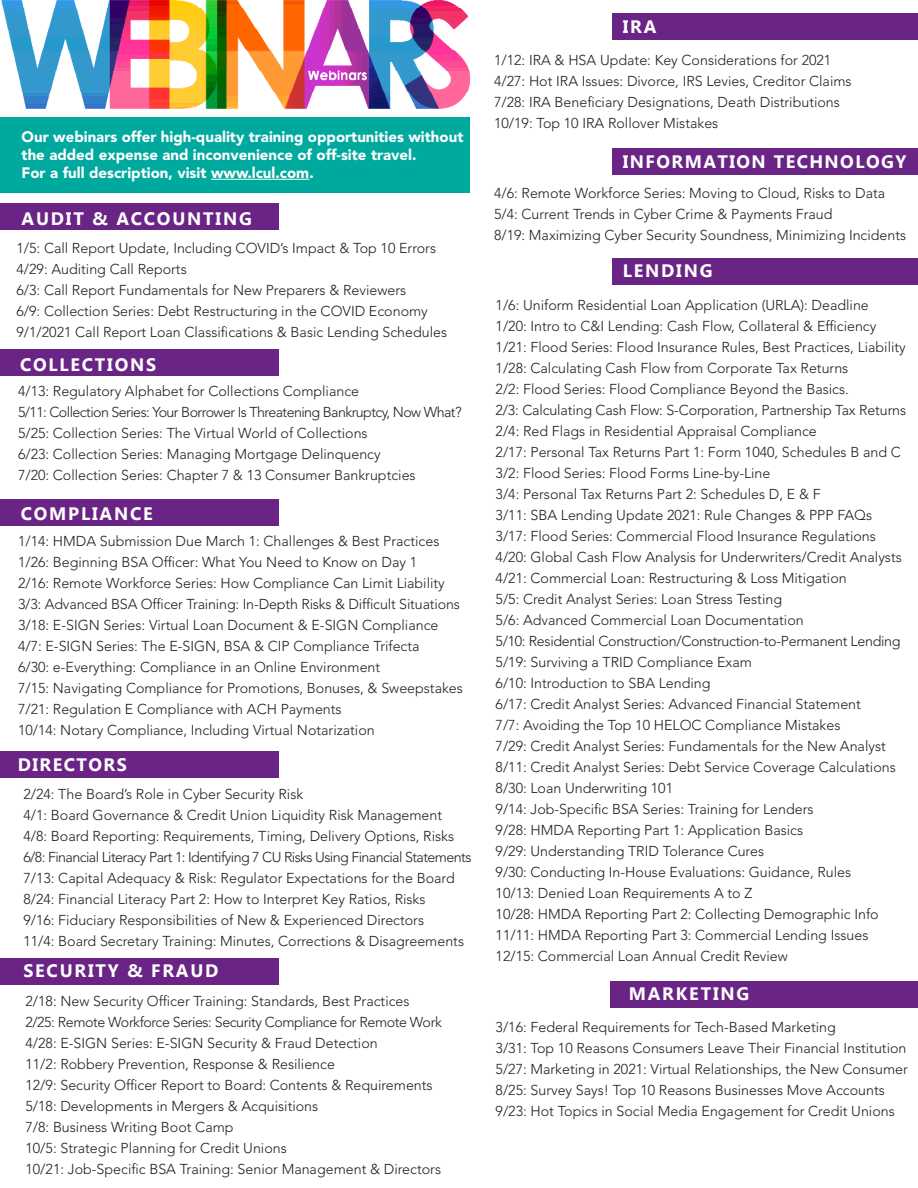
<style>
.page{position:relative;width:918px;height:1188px;background:#fff}
.page>*{position:absolute;margin:0;border:0;box-sizing:border-box;transform-origin:0 0}
.t1{font:700 18px "Myanmar Text";letter-spacing:.1em;color:#fff}
.t2{font:700 18px "Myanmar Text";letter-spacing:.08em;color:#fff}
.t3{font:900 15px/18px "Avenir LT Std";color:#fff}
.t4{font:300 14.25px/21px "Avenir LT Std";color:#231f20}
.t5{font:300 14.25px "Avenir LT Std";letter-spacing:-.04em;color:#231f20}
.t6{font:300 14.25px "Avenir LT Std";letter-spacing:-.02em;color:#231f20}
.t7{font:300 14.25px "Avenir LT Std";letter-spacing:-.03em;color:#231f20}
</style>
<div class="page">
<div style="left:612px;top:14px;width:306px;height:26px;background:#6a2485"></div>
<div style="left:612px;top:148px;width:306px;height:28px;background:#6a2485"></div>
<div style="left:610px;top:981px;width:308px;height:27px;background:#6a2485"></div>
<div style="left:612px;top:258px;width:306px;height:27px;background:#6a2485"></div>
<div style="left:0;top:958px;width:278px;height:27px;background:#6a2485"></div>
<div style="left:0;top:751px;width:278px;height:27px;background:#6a2485"></div>
<div style="left:0;top:499px;width:278px;height:27px;background:#6a2485"></div>
<div style="left:0;top:349px;width:278px;height:27px;background:#6a2485"></div>
<div style="left:0;top:203px;width:278px;height:27px;background:#6a2485"></div>
<div style="left:0;top:88px;width:470px;height:104px;background:#00a99e"></div>
<hr style="left:211px;top:179px;width:98px;height:1px;background:#fff">
<img style="left:0;top:0;width:470px;height:117px">
<p class="t3" style="left:22px;top:127px;width:443px">Our webinars offer high-quality training opportunities without the added expense and inconvenience of off-site travel.<br>For a full description, visit www.lcul.com.</p>
<p class="t1" style="left:22px;top:208px;width:232px">AUDIT &amp; ACCOUNTING</p>
<p class="t4" style="left:16px;top:238px;width:421px">1/5: Call Report Update, Including COVID’s Impact &amp; Top 10 Errors</p>
<p class="t4" style="left:16px;top:259px;width:172px">4/29: Auditing Call Reports</p>
<p class="t4" style="left:16px;top:280px;width:391px">6/3: Call Report Fundamentals for New Preparers &amp; Reviewers</p>
<p class="t4" style="left:16px;top:301px;width:413px">6/9: Collection Series: Debt Restructuring in the COVID Economy</p>
<p class="t4" style="left:16px;top:322px;width:432px">9/1/2021 Call Report Loan Classifications &amp; Basic Lending Schedules</p>
<p class="t1" style="left:20px;top:354px;width:138px">COLLECTIONS</p>
<p class="t4" style="left:18px;top:381px;width:343px">4/13: Regulatory Alphabet for Collections Compliance</p>
<p class="t5" style="left:18px;top:404px;width:445px">5/11: Collection Series: Your Borrower Is Threatening Bankruptcy, Now What?</p>
<p class="t4" style="left:18px;top:423px;width:351px">5/25: Collection Series: The Virtual World of Collections</p>
<p class="t4" style="left:18px;top:444px;width:364px">6/23: Collection Series: Managing Mortgage Delinquency</p>
<p class="t4" style="left:18px;top:465px;width:399px">7/20: Collection Series: Chapter 7 &amp; 13 Consumer Bankruptcies</p>
<p class="t1" style="left:21px;top:503px;width:133px">COMPLIANCE</p>
<p class="t4" style="left:18px;top:530px;width:423px">1/14: HMDA Submission Due March 1: Challenges &amp; Best Practices</p>
<p class="t4" style="left:18px;top:551px;width:401px">1/26: Beginning BSA Officer: What You Need to Know on Day 1</p>
<p class="t4" style="left:18px;top:572px;width:428px">2/16: Remote Workforce Series: How Compliance Can Limit Liability</p>
<p class="t4" style="left:18px;top:593px;width:444px">3/3: Advanced BSA Officer Training: In-Depth Risks &amp; Difficult Situations</p>
<p class="t4" style="left:18px;top:614px;width:422px">3/18: E-SIGN Series: Virtual Loan Document &amp; E-SIGN Compliance</p>
<p class="t4" style="left:18px;top:635px;width:403px">4/7: E-SIGN Series: The E-SIGN, BSA &amp; CIP Compliance Trifecta<br>6/30: e-Everything: Compliance in an Online Environment</p>
<p class="t4" style="left:18px;top:677px;width:446px">7/15: Navigating Compliance for Promotions, Bonuses, &amp; Sweepstakes</p>
<p class="t4" style="left:18px;top:698px;width:325px">7/21: Regulation E Compliance with ACH Payments</p>
<p class="t4" style="left:18px;top:719px;width:358px">10/14: Notary Compliance, Including Virtual Notarization</p>
<p class="t2" style="left:18px;top:754px;width:111px">DIRECTORS</p>
<p class="t4" style="left:23px;top:784px;width:281px">2/24: The Board’s Role in Cyber Security Risk</p>
<p class="t4" style="left:23px;top:805px;width:420px">4/1: Board Governance &amp; Credit Union Liquidity Risk Management</p>
<p class="t4" style="left:23px;top:826px;width:432px">4/8: Board Reporting: Requirements, Timing, Delivery Options, Risks</p>
<p class="t5" style="left:23px;top:849px;width:450px">6/8: Financial Literacy Part 1: Identifying 7 CU Risks Using Financial Statements</p>
<p class="t4" style="left:23px;top:868px;width:433px">7/13: Capital Adequacy &amp; Risk: Regulator Expectations for the Board</p>
<p class="t4" style="left:23px;top:889px;width:404px">8/24: Financial Literacy Part 2: How to Interpret Key Ratios, Risks</p>
<p class="t4" style="left:23px;top:910px;width:402px">9/16: Fiduciary Responsibilities of New &amp; Experienced Directors</p>
<p class="t4" style="left:23px;top:931px;width:442px">11/4: Board Secretary Training: Minutes, Corrections &amp; Disagreements</p>
<p class="t1" style="left:23px;top:961px;width:197px">SECURITY &amp; FRAUD</p>
<p class="t4" style="left:26px;top:990px;width:386px">2/18: New Security Officer Training: Standards, Best Practices</p>
<p class="t7" style="left:26px;top:1013px;width:418px">2/25: Remote Workforce Series: Security Compliance for Remote Work</p>
<p class="t4" style="left:26px;top:1032px;width:354px">4/28: E-SIGN Series: E-SIGN Security &amp; Fraud Detection</p>
<p class="t4" style="left:26px;top:1053px;width:311px">11/2: Robbery Prevention, Response &amp; Resilience</p>
<p class="t4" style="left:26px;top:1074px;width:409px">12/9: Security Officer Report to Board: Contents &amp; Requirements</p>
<p class="t4" style="left:26px;top:1095px;width:294px">5/18: Developments in Mergers &amp; Acquisitions</p>
<p class="t4" style="left:26px;top:1116px;width:210px">7/8: Business Writing Boot Camp</p>
<p class="t4" style="left:26px;top:1137px;width:263px">10/5: Strategic Planning for Credit Unions</p>
<p class="t4" style="left:26px;top:1158px;width:417px">10/21: Job-Specific BSA Training: Senior Management &amp; Directors</p>
<p class="t1" style="left:623px;top:16px;width:35px">IRA</p>
<p class="t4" style="left:494px;top:50px;width:339px">1/12: IRA &amp; HSA Update: Key Considerations for 2021</p>
<p class="t4" style="left:494px;top:71px;width:359px">4/27: Hot IRA Issues: Divorce, IRS Levies, Creditor Claims</p>
<p class="t4" style="left:494px;top:92px;width:347px">7/28: IRA Beneficiary Designations, Death Distributions</p>
<p class="t4" style="left:494px;top:113px;width:226px">10/19: Top 10 IRA Rollover Mistakes</p>
<p class="t2" style="left:623px;top:151px;width:285px">INFORMATION TECHNOLOGY</p>
<p class="t4" style="left:494px;top:183px;width:393px">4/6: Remote Workforce Series: Moving to Cloud, Risks to Data</p>
<p class="t4" style="left:494px;top:204px;width:340px">5/4: Current Trends in Cyber Crime &amp; Payments Fraud</p>
<p class="t4" style="left:494px;top:225px;width:414px">8/19: Maximizing Cyber Security Soundness, Minimizing Incidents</p>
<p class="t1" style="left:623px;top:260px;width:91px">LENDING</p>
<p class="t4" style="left:496px;top:295px;width:375px">1/6: Uniform Residential Loan Application (URLA): Deadline</p>
<p class="t4" style="left:496px;top:316px;width:382px">1/20: Intro to C&amp;I Lending: Cash Flow, Collateral &amp; Efficiency</p>
<p class="t4" style="left:496px;top:337px;width:412px">1/21: Flood Series: Flood Insurance Rules, Best Practices, Liability</p>
<p class="t4" style="left:496px;top:358px;width:354px">1/28: Calculating Cash Flow from Corporate Tax Returns</p>
<p class="t4" style="left:496px;top:379px;width:355px">2/2: Flood Series: Flood Compliance Beyond the Basics.</p>
<p class="t4" style="left:496px;top:400px;width:412px">2/3: Calculating Cash Flow: S-Corporation, Partnership Tax Returns</p>
<p class="t4" style="left:496px;top:421px;width:323px">2/4: Red Flags in Residential Appraisal Compliance</p>
<p class="t4" style="left:496px;top:442px;width:407px">2/17: Personal Tax Returns Part 1: Form 1040, Schedules B and C</p>
<p class="t4" style="left:496px;top:463px;width:276px">3/2: Flood Series: Flood Forms Line-by-Line</p>
<p class="t4" style="left:496px;top:484px;width:327px">3/4: Personal Tax Returns Part 2: Schedules D, E &amp; F</p>
<p class="t4" style="left:496px;top:505px;width:378px">3/11: SBA Lending Update 2021: Rule Changes &amp; PPP FAQs</p>
<p class="t4" style="left:496px;top:526px;width:382px">3/17: Flood Series: Commercial Flood Insurance Regulations</p>
<p class="t4" style="left:496px;top:547px;width:408px">4/20: Global Cash Flow Analysis for Underwriters/Credit Analysts</p>
<p class="t4" style="left:496px;top:568px;width:353px">4/21: Commercial Loan: Restructuring &amp; Loss Mitigation</p>
<p class="t4" style="left:496px;top:589px;width:288px">5/5: Credit Analyst Series: Loan Stress Testing</p>
<p class="t4" style="left:496px;top:610px;width:310px">5/6: Advanced Commercial Loan Documentation</p>
<p class="t6" style="left:496px;top:633px;width:406px">5/10: Residential Construction/Construction-to-Permanent Lending</p>
<p class="t4" style="left:496px;top:652px;width:258px">5/19: Surviving a TRID Compliance Exam</p>
<p class="t4" style="left:496px;top:673px;width:216px">6/10: Introduction to SBA Lending</p>
<p class="t4" style="left:496px;top:694px;width:367px">6/17: Credit Analyst Series: Advanced Financial Statement<br>7/7: Avoiding the Top 10 HELOC Compliance Mistakes</p>
<p class="t4" style="left:496px;top:736px;width:392px">7/29: Credit Analyst Series: Fundamentals for the New Analyst</p>
<p class="t4" style="left:496px;top:757px;width:402px">8/11: Credit Analyst Series: Debt Service Coverage Calculations</p>
<p class="t4" style="left:496px;top:778px;width:179px">8/30: Loan Underwriting 101</p>
<p class="t4" style="left:496px;top:799px;width:319px">9/14: Job-Specific BSA Series: Training for Lenders</p>
<p class="t4" style="left:496px;top:820px;width:309px">9/28: HMDA Reporting Part 1: Application Basics</p>
<p class="t4" style="left:496px;top:841px;width:270px">9/29: Understanding TRID Tolerance Cures</p>
<p class="t4" style="left:496px;top:862px;width:357px">9/30: Conducting In-House Evaluations: Guidance, Rules<br>10/13: Denied Loan Requirements A to Z</p>
<p class="t4" style="left:496px;top:904px;width:385px">10/28: HMDA Reporting Part 2: Collecting Demographic Info</p>
<p class="t4" style="left:496px;top:925px;width:374px">11/11: HMDA Reporting Part 3: Commercial Lending Issues</p>
<p class="t4" style="left:496px;top:946px;width:294px">12/15: Commercial Loan Annual Credit Review</p>
<p class="t1" style="left:629px;top:984px;width:122px">MARKETING</p>
<p class="t4" style="left:496px;top:1017px;width:342px">3/16: Federal Requirements for Tech-Based Marketing</p>
<p class="t4" style="left:496px;top:1038px;width:412px">3/31: Top 10 Reasons Consumers Leave Their Financial Institution</p>
<p class="t4" style="left:496px;top:1059px;width:414px">5/27: Marketing in 2021: Virtual Relationships, the New Consumer</p>
<p class="t4" style="left:496px;top:1080px;width:391px">8/25: Survey Says! Top 10 Reasons Businesses Move Accounts</p>
<p class="t4" style="left:496px;top:1101px;width:401px">9/23: Hot Topics in Social Media Engagement for Credit Unions</p>
</div>
